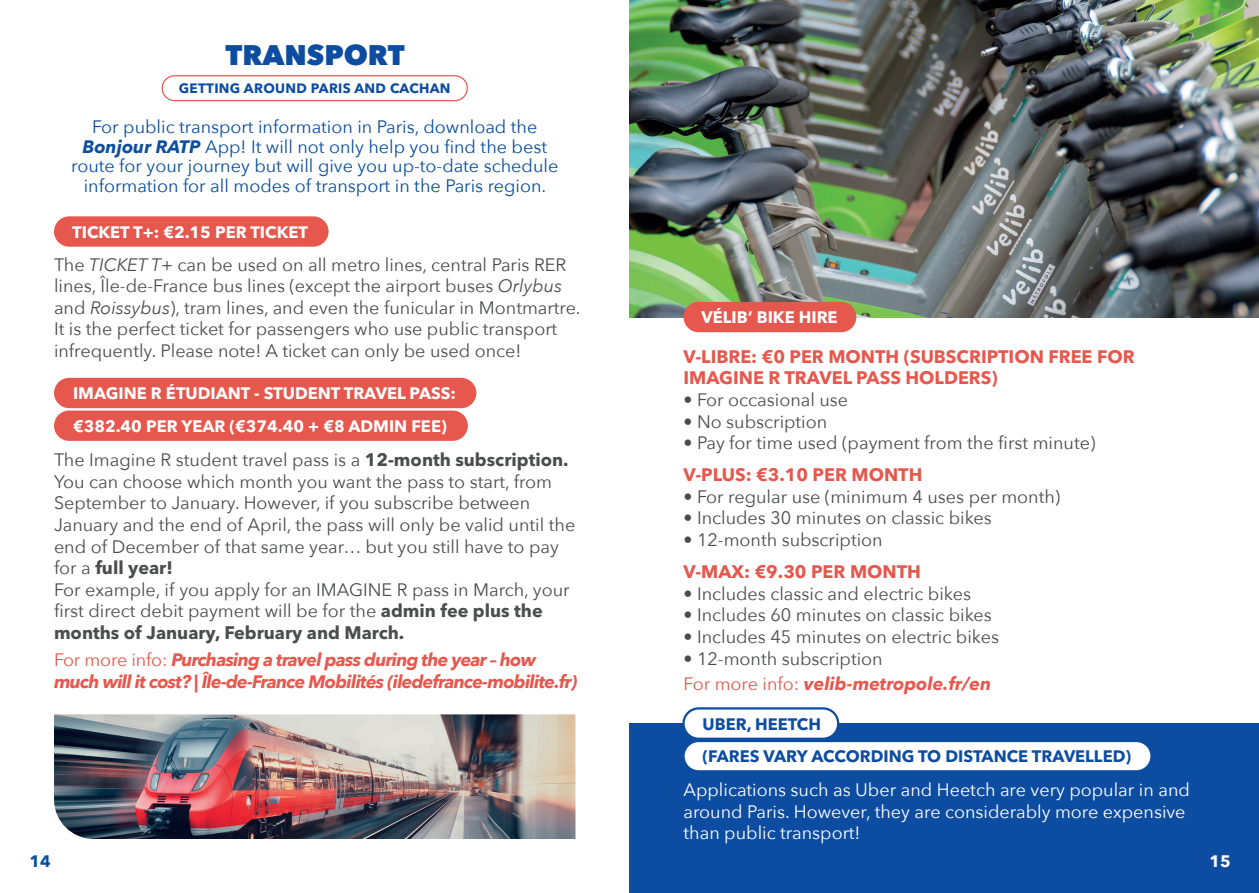
<style>
.page{position:relative;width:1259px;height:893px;background:#fff}
.page>*{position:absolute;margin:0;border:0;box-sizing:border-box;transform-origin:0 0}
.t1{font:800 28.35px "Avenir Next";color:#0d4da1}
.t2{font:18px/21.6px "Avenir Next";color:#4b4c4d}
.t3{font:18px/19.5px "Avenir Next";color:#0b4e9d;text-align:center}
.t4{font:18px/21.6px "Avenir Next";color:#fff}
.t5{font:italic 700 18px/21.6px "Avenir Next";letter-spacing:-.04em;color:#e6584e}
.t6{font:700 18px/21.6px "Avenir Next LT Pro";color:#e6584e}
.t7{font:700 18px "Avenir Next LT Pro";color:#4b4c4d}
.t8{font:700 16.5px "Avenir Next LT Pro";color:#fff}
.t9{font:700 16.5px "Avenir Next LT Pro";color:#0d4da1}
.t10{font:700 13.5px "Avenir Next LT Pro";letter-spacing:.02em;color:#0d4da1}
.s1{font-weight:700;font-style:italic}
.s2{font-style:italic}
.s3{font-family:"Avenir Next LT Pro";font-weight:700}
.s4{font-family:"Avenir Next";font-weight:400}
.s5{font-weight:400;font-style:normal}
.s6{color:#e6584e}
.s7{font-weight:700;font-style:italic;color:#e6584e}
</style>
<div class="page">
<div style="left:629px;top:724px;width:630px;height:169px;background:#0d4da1"></div>
<img style="left:629px;top:0;width:630px;height:317px">
<div style="left:683px;top:302px;width:173px;height:30px;background:#e6584e;border-radius:15px"></div>
<div style="left:683px;top:708px;width:155px;height:31px;background:#fff;border-radius:15px"></div>
<div style="left:682px;top:707px;width:157px;height:33px;border:2px solid #0d4da1;border-radius:15px"></div>
<img style="left:54px;top:714px;width:521px;height:125px">
<div style="left:54px;top:216px;width:274px;height:31px;background:#e6584e;border-radius:15px"></div>
<div style="left:162px;top:75px;width:306px;height:26px;border:1px solid #e6584e;border-radius:12px"></div>
<div style="left:54px;top:411px;width:414px;height:30px;background:#e6584e;border-radius:15px"></div>
<div style="left:54px;top:378px;width:422px;height:30px;background:#e6584e;border-radius:15px"></div>
<div style="left:683px;top:741px;width:468px;height:30px;background:#fff;border-radius:15px"></div>
<div style="left:682px;top:740px;width:470px;height:32px;border:2px solid #0d4da1;border-radius:15px"></div>
<h1 class="t1" style="left:225px;top:37px;width:181px">TRANSPORT</h1>
<p class="t10" style="left:179px;top:80px;width:273px">GETTING AROUND PARIS AND CACHAN</p>
<p class="t3" style="left:71px;top:116px;width:488px">For public transport information in Paris, download the <span class="s1">Bonjour RATP</span> App! It will not only help you find the best route for your journey but will give you up-to-date schedule information for all modes of transport in the Paris region.</p>
<p class="t8" style="left:72px;top:222px;width:237px">TICKET T+: €2.15 PER TICKET</p>
<p class="t2" style="left:54px;top:253px;width:528px">The <span class="s2">TICKET T+</span> can be used on all metro lines, central Paris RER lines, Île-de-France bus lines (except the airport buses <span class="s2">Orlybus </span>and <span class="s2">Roissybus</span>), tram lines, and even the funicular in Montmartre.<br>It is the perfect ticket for passengers who use public transport infrequently. Please note! A ticket can only be used once!</p>
<p class="t8" style="left:73px;top:383px;width:384px">IMAGINE R ÉTUDIANT - STUDENT TRAVEL PASS:</p>
<p class="t8" style="left:73px;top:416px;width:375px">€382.40 PER YEAR (€374.40 + €8 ADMIN FEE)</p>
<p class="t2" style="left:54px;top:448px;width:523px">The Imagine R student travel pass is a <span class="s3">12-month subscription.<br></span>You can choose which month you want the pass to start, from September to January. However, if you subscribe between January and the end of April, the pass will only be valid until the end of December of that same year… but you still have to pay</p>
<p class="t7" style="left:54px;top:557px;width:120px"><span class="s4">for a</span> full year!</p>
<p class="t2" style="left:54px;top:578px;width:517px">For example, if you apply for an IMAGINE R pass in March, your first direct debit payment will be for the <span class="s3">admin fee plus the</span></p>
<p class="t7" style="left:54px;top:622px;width:352px">months of January, February and March.</p>
<p class="t5" style="left:54px;top:649px;width:525px"><span class="s5">For more info:</span> Purchasing a travel pass during the year – how much will it cost? | Île-de-France Mobilités (iledefrance-mobilite.fr)</p>
<p class="t8" style="left:701px;top:307px;width:138px">VÉLIB’ BIKE HIRE</p>
<p class="t6" style="left:683px;top:345px;width:453px">V-LIBRE: €0 PER MONTH (SUBSCRIPTION FREE FOR<br>IMAGINE R TRAVEL PASS HOLDERS)</p>
<p class="t2" style="left:683px;top:388px;width:166px">• For occasional use</p>
<p class="t2" style="left:683px;top:410px;width:145px">• No subscription</p>
<p class="t2" style="left:683px;top:431px;width:413px">• Pay for time used (payment from the first minute)</p>
<p class="t6" style="left:683px;top:464px;width:240px">V-PLUS: €3.10 PER MONTH</p>
<p class="t2" style="left:683px;top:485px;width:378px">• For regular use (minimum 4 uses per month)</p>
<p class="t2" style="left:683px;top:507px;width:310px">• Includes 30 minutes on classic bikes</p>
<p class="t2" style="left:683px;top:528px;width:201px">• 12-month subscription</p>
<p class="t6" style="left:683px;top:561px;width:239px">V-MAX: €9.30 PER MONTH</p>
<p class="t2" style="left:683px;top:582px;width:289px">• Includes classic and electric bikes</p>
<p class="t2" style="left:683px;top:604px;width:310px">• Includes 60 minutes on classic bikes</p>
<p class="t2" style="left:683px;top:625px;width:317px">• Includes 45 minutes on electric bikes</p>
<p class="t2" style="left:683px;top:645px;width:309px;line-height:25.5px">• 12-month subscription<br><span class="s6">For more info:</span> <span class="s7">velib-metropole.fr/en</span></p>
<p class="t9" style="left:702px;top:714px;width:120px">UBER, HEETCH</p>
<p class="t9" style="left:702px;top:746px;width:430px">(FARES VARY ACCORDING TO DISTANCE TRAVELLED)</p>
<p class="t4" style="left:683px;top:778px;width:508px">Applications such as Uber and Heetch are very popular in and around Paris. However, they are considerably more expensive than public transport!</p>
<p class="t9" style="left:29px;top:851px;width:23px">14</p>
<p class="t8" style="left:1209px;top:851px;width:23px">15</p>
</div>
